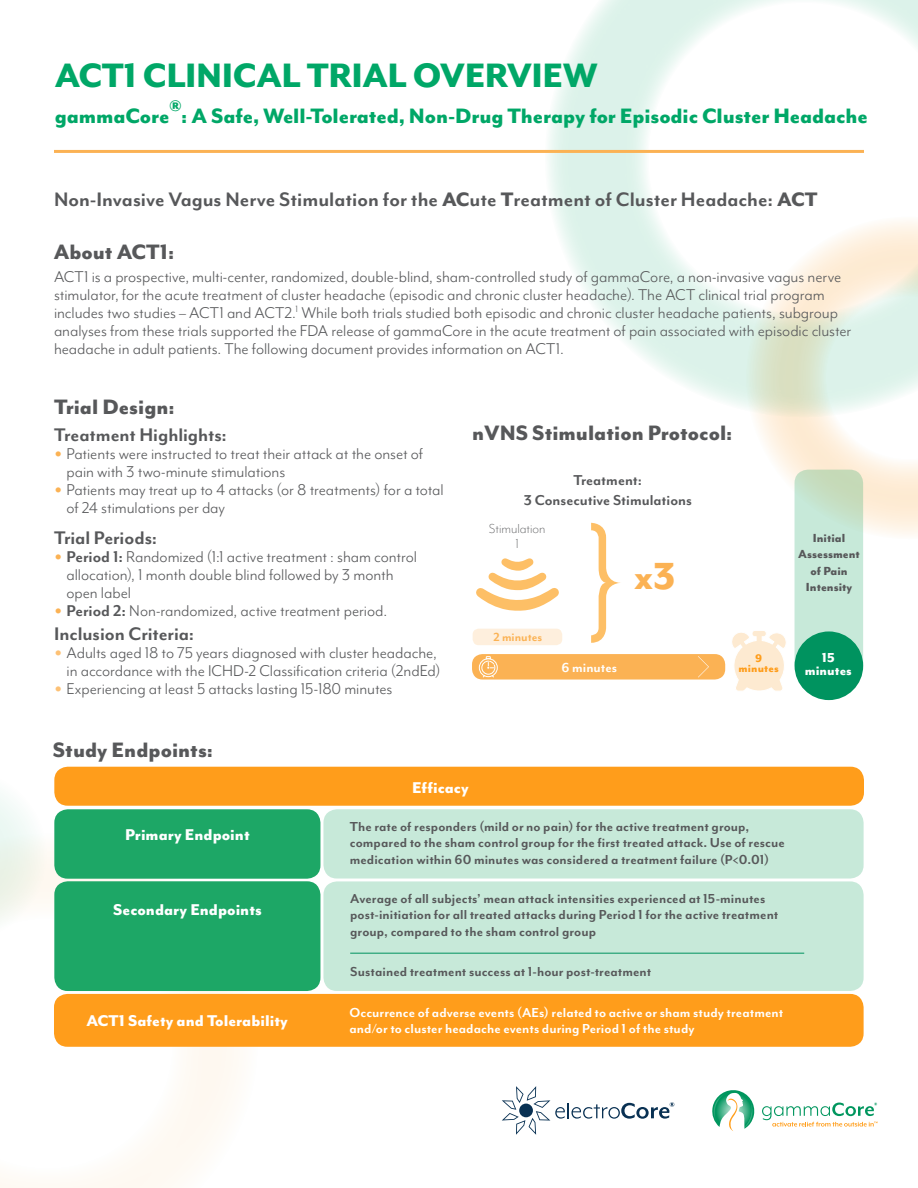
<style>
.page{position:relative;width:918px;height:1188px;background:#fff}
.page>*{position:absolute;margin:0;border:0;box-sizing:border-box;transform-origin:0 0}
.t1{font:800 43.5px "Mr Eaves Mod OT";color:#fbb254}
.t2{font:800 39px "Mr Eaves Mod OT";letter-spacing:-.01em;color:#00a767}
.t3{font:800 24px "Mr Eaves Mod OT";letter-spacing:-.005em;color:#00a767}
.t4{font:800 24px "Mr Eaves Mod OT";color:#57585a}
.t5{font:700 22.5px "Mr Eaves Mod OT";color:#57585a}
.t6{font:700 21px "Mr Eaves Mod OT";letter-spacing:-.005em;color:#57585a}
.t7{font:18px/18px "Mr Eaves Mod OT";letter-spacing:-.005em;color:#57585a}
.t8{font:800 18px "Mr Eaves Mod OT";color:#fff}
.t9{font:700 16.5px "Mr Eaves Mod OT";color:#57585a}
.t10{font:700 15px/16.5px "Mr Eaves Mod OT";letter-spacing:.005em;color:#57585a}
.t11{font:700 15px/16.5px "Mr Eaves Mod OT";letter-spacing:.005em;color:#fff}
.t12{font:300 15px/15px "Mr Eaves Mod OT";color:#57585a;text-align:center}
.t13{font:800 15px "Mr Eaves Mod OT";letter-spacing:.005em;color:#fff}
.t14{font:800 13.5px/16.2px "Mr Eaves Mod OT";color:#57585a;text-align:center}
.t15{font:700 13.5px "Mr Eaves Mod OT";color:#fbb254}
.t16{font:800 12.6px/10.5px "Mr Eaves Mod OT";letter-spacing:.01em;color:#ff9d1b;text-align:center}
.s1{font-weight:800}
.s2{font-family:"Futura Std";font-weight:300;font-size:13.5px;color:#fbb254}
.s3{font-weight:700}
.s4{font-family:"Futura Std";font-weight:300;font-size:13.5px;color:#fdc175}
</style>
<div class="page">
<svg style="left:0;top:852px;width:258px;height:336px"></svg>
<svg style="left:0;top:796px;width:47px;height:147px"></svg>
<svg style="left:545px;top:0;width:373px;height:407px"></svg>
<svg style="left:746px;top:216px;width:172px;height:323px"></svg>
<svg style="left:762px;top:1103px;width:116px;height:24px"></svg>
<svg style="left:712px;top:1090px;width:43px;height:41px"></svg>
<svg style="left:502px;top:1086px;width:172px;height:49px"></svg>
<hr style="left:54px;top:150px;width:810px;height:3px;background:#fbb254">
<div style="left:472px;top:654px;width:253px;height:26px;background:#fbb254;border-radius:10px"></div>
<div style="left:479px;top:658px;width:19px;height:19px;border:1px solid #fff;border-radius:50%"></div>
<svg style="left:482px;top:656px;width:13px;height:22px"></svg>
<svg style="left:698px;top:656px;width:11px;height:22px"></svg>
<div style="left:54px;top:994px;width:810px;height:53px;background:#ff9d1b;border-radius:14px"></div>
<div style="left:323px;top:881px;width:541px;height:110px;background:#c7e9d9;border-radius:14px"></div>
<hr style="left:350px;top:953px;width:454px;height:1px;background:#00935f">
<div style="left:323px;top:809px;width:541px;height:70px;background:#c7e9d9;border-radius:14px"></div>
<div style="left:54px;top:809px;width:266px;height:70px;background:#1da766;border-radius:14px"></div>
<div style="left:54px;top:881px;width:266px;height:110px;background:#1da766;border-radius:14px"></div>
<div style="left:54px;top:767px;width:810px;height:39px;background:#ff9d1b;border-radius:14px"></div>
<svg style="left:732px;top:631px;width:54px;height:60px"></svg>
<svg style="left:795px;top:470px;width:68px;height:208px;fill:#c7e9d9"></svg>
<div style="left:795px;top:631px;width:68px;height:69px;background:#00935f;border-radius:50%"></div>
<div style="left:473px;top:629px;width:89px;height:16px;background:#feefdd;border-radius:6px"></div>
<svg style="left:476px;top:558px;width:83px;height:53px"></svg>
<svg style="left:591px;top:523px;width:29px;height:120px"></svg>
<p class="t2" style="left:55px;top:54px;width:545px">ACT1 CLINICAL TRIAL OVERVIEW</p>
<p class="t3" style="left:55px;top:103px;width:815px">gammaCore®: A Safe, Well-Tolerated, Non-Drug Therapy for Episodic Cluster Headache</p>
<p class="t5" style="left:54px;top:187px;width:765px">Non-Invasive Vagus Nerve Stimulation for the <span class="s1">AC</span>ute <span class="s1">T</span>reatment of Cluster Headache: <span class="s1">ACT</span></p>
<p class="t4" style="left:54px;top:239px;width:122px">About ACT1:</p>
<p class="t7" style="left:54px;top:268px;width:799px">ACT1 is a prospective, multi-center, randomized, double-blind, sham-controlled study of gammaCore, a non-invasive vagus nerve stimulator, for the acute treatment of cluster headache (episodic and chronic cluster headache). The ACT clinical trial program includes two studies – ACT1 and ACT2.<sup>1</sup> While both trials studied both episodic and chronic cluster headache patients, subgroup analyses from these trials supported the FDA release of gammaCore in the acute treatment of pain associated with episodic cluster headache in adult patients. The following document provides information on ACT1.</p>
<p class="t4" style="left:54px;top:394px;width:122px">Trial Design:</p>
<p class="t6" style="left:54px;top:423px;width:174px">Treatment Highlights:</p>
<p class="t7" style="left:67px;top:444px;width:358px;text-indent:-13px"><span class="s2">•</span> Patients were instructed to treat their attack at the onset of pain with 3 two-minute stimulations</p>
<p class="t7" style="left:66px;top:480px;width:379px;text-indent:-12px"><span class="s2">•</span> Patients may treat up to 4 attacks (or 8 treatments) for a total of 24 stimulations per day</p>
<p class="t6" style="left:54px;top:526px;width:105px">Trial Periods:</p>
<p class="t7" style="left:66px;top:548px;width:352px;text-indent:-12px"><span class="s2">•</span> <span class="s3">Period 1:</span> Randomized (1:1 active treatment : sham control allocation), 1 month double blind followed by 3 month open label</p>
<p class="t7" style="left:54px;top:602px;width:335px"><span class="s2">•</span> <span class="s3">Period 2:</span> Non-randomized, active treatment period.</p>
<p class="t6" style="left:54px;top:622px;width:142px">Inclusion Criteria:</p>
<p class="t7" style="left:54px;top:644px;width:388px;text-align:right"><span class="s4">•</span> Adults aged 18 to 75 years diagnosed with cluster headache, in accordance with the ICHD-2 Classification criteria (2ndEd)</p>
<p class="t7" style="left:54px;top:680px;width:340px"><span class="s4">•</span> Experiencing at least 5 attacks lasting 15-180 minutes</p>
<p class="t4" style="left:472px;top:420px;width:262px">nVNS Stimulation Protocol:</p>
<p class="t9" style="left:574px;top:471px;width:70px">Treatment:</p>
<p class="t9" style="left:524px;top:491px;width:170px">3 Consecutive Stimulations</p>
<p class="t12" style="left:489px;top:521px;width:58px">Stimulation<br>1</p>
<p class="t1" style="left:634px;top:553px;width:43px">x3</p>
<p class="t14" style="left:798px;top:530px;width:63px">Initial<br>Assessment of Pain<br>Intensity</p>
<p class="t15" style="left:493px;top:629px;width:51px">2 minutes</p>
<p class="t11" style="left:561px;top:659px;width:57px">6 minutes</p>
<p class="t16" style="left:739px;top:653px;width:42px">9 minutes</p>
<p class="t13" style="left:822px;top:649px;width:14px">15</p>
<p class="t13" style="left:805px;top:663px;width:49px">minutes</p>
<p class="t4" style="left:53px;top:736px;width:162px">Study Endpoints:</p>
<p class="t8" style="left:412px;top:778px;width:58px">Efficacy</p>
<p class="t8" style="left:125px;top:825px;width:126px">Primary Endpoint</p>
<p class="t8" style="left:113px;top:900px;width:150px">Secondary Endpoints</p>
<p class="t8" style="left:87px;top:1011px;width:203px">ACT1 Safety and Tolerability</p>
<p class="t10" style="left:350px;top:818px;width:437px">The rate of responders (mild or no pain) for the active treatment group, compared to the sham control group for the first treated attack. Use of rescue medication within 60 minutes was considered a treatment failure (P&lt;0.01)</p>
<p class="t10" style="left:350px;top:890px;width:430px">Average of all subjects’ mean attack intensities experienced at 15-minutes post-initiation for all treated attacks during Period 1 for the active treatment group, compared to the sham control group</p>
<p class="t10" style="left:350px;top:964px;width:303px">Sustained treatment success at 1-hour post-treatment</p>
<p class="t11" style="left:349px;top:1004px;width:435px">Occurrence of adverse events (AEs) related to active or sham study treatment and/or to cluster headache events during Period 1 of the study</p>
</div>
